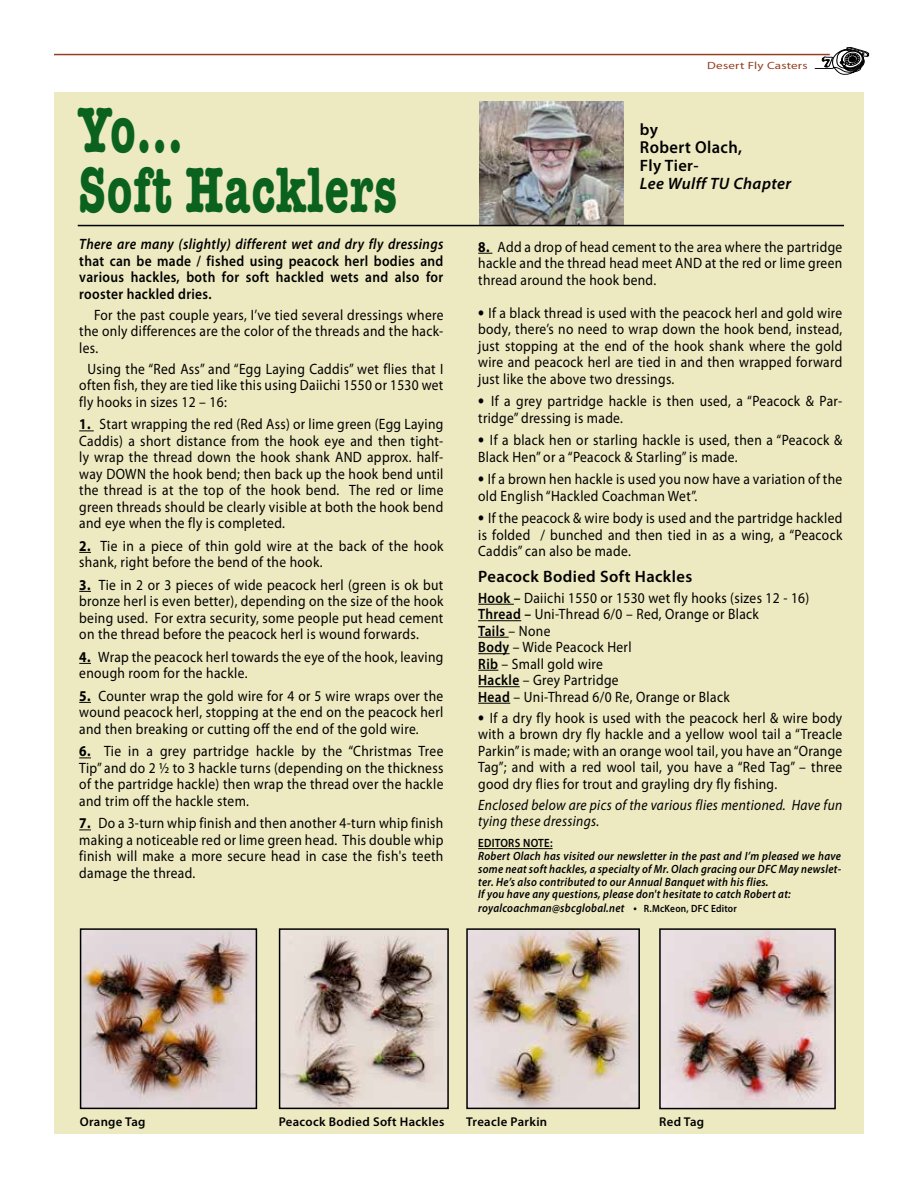
<style>
.page{position:relative;width:918px;height:1188px;background:#fff}
.page>*{position:absolute;margin:0;border:0;box-sizing:border-box;transform-origin:0 0}
.t1{font:700 66px/60px "American Typewriter";letter-spacing:.025em;color:#0a621e;scale:.68 1}
.t2{font:600 17.4px "Myriad Pro";letter-spacing:.025em;color:#000;scale:.95 1}
.t3{font:600 16.5px "Myriad Pro";letter-spacing:.025em;color:#000}
.t4{font:italic 600 16.5px "Myriad Pro";letter-spacing:.025em;color:#000}
.t5{font:15px/16.5px "Myriad Pro";letter-spacing:.025em;color:#000;text-align:justify;scale:.9 1}
.t6{font:600 15px/16.5px "Myriad Pro";letter-spacing:.025em;color:#000;text-align:justify;scale:.9 1}
.t7{font:italic 15px/16.5px "Myriad Pro";letter-spacing:.025em;color:#000;scale:.9 1}
.t8{font:italic 600 15px "Myriad Pro";letter-spacing:.025em;color:#000;scale:.9 1}
.t9{font:600 12.75px "Myriad Pro";letter-spacing:.025em;color:#000}
.t10{font:italic 600 12px/12.9px "Myriad Pro";letter-spacing:.025em;color:#000;scale:.9 1}
.t11{font:600 12px "Myriad Pro";letter-spacing:.025em;color:#000;scale:.9 1}
.t12{font:10.5px "Myriad Pro";letter-spacing:.015em;color:#933f22;scale:1.25 1}
.s1{font-weight:700}
.s2{font-weight:700;font-size:19.5px}
.s3{font-weight:600}
.s4{font-style:normal;font-size:10.5px}
</style>
<div class="page">
<div style="left:54px;top:93px;width:810px;height:1041px;background:#ede9c1"></div>
<svg style="left:814px;top:47px;width:55px;height:28px"></svg>
<hr style="left:54px;top:54px;width:776px;height:1px;background:#933f22">
<svg style="left:79px;top:431px;width:15px;height:1px"></svg>
<svg style="left:79px;top:552px;width:12px;height:1px"></svg>
<svg style="left:79px;top:591px;width:12px;height:1px"></svg>
<svg style="left:79px;top:663px;width:12px;height:1px"></svg>
<svg style="left:79px;top:702px;width:12px;height:1px"></svg>
<svg style="left:79px;top:758px;width:12px;height:1px"></svg>
<svg style="left:79px;top:830px;width:12px;height:1px"></svg>
<svg style="left:478px;top:253px;width:14px;height:1px"></svg>
<hr style="left:478px;top:604px;width:36px;height:1px;background:#000">
<hr style="left:478px;top:620px;width:43px;height:1px;background:#000">
<hr style="left:478px;top:637px;width:31px;height:1px;background:#000">
<hr style="left:478px;top:653px;width:32px;height:1px;background:#000">
<svg style="left:478px;top:670px;width:20px;height:1px"></svg>
<hr style="left:478px;top:686px;width:42px;height:1px;background:#000">
<hr style="left:478px;top:703px;width:32px;height:1px;background:#000">
<img style="left:469px;top:931px;width:168px;height:175px">
<div style="left:466px;top:928px;width:174px;height:181px;border:2px solid #000"></div>
<img style="left:662px;top:931px;width:171px;height:175px">
<div style="left:659px;top:928px;width:177px;height:181px;border:2px solid #000"></div>
<img style="left:282px;top:931px;width:164px;height:175px">
<div style="left:279px;top:928px;width:170px;height:181px;border:2px solid #000"></div>
<img style="left:83px;top:931px;width:171px;height:175px">
<div style="left:80px;top:928px;width:177px;height:181px;border:2px solid #000"></div>
<img style="left:480px;top:102px;width:143px;height:123px">
<hr style="left:78px;top:225px;width:766px;height:1px;background:#000">
<hr style="left:478px;top:848px;width:75px;height:1px;background:#000">
<h1 class="t1" style="left:79px;top:97px;width:469px">Yo...<br>Soft Hacklers</h1>
<p class="t8" style="left:79px;top:235px;width:406px">There are many (slightly) different wet and dry fly dressings</p>
<p class="t6" style="left:79px;top:252px;width:406px">that can be made / fished using peacock herl bodies and various hackles, both for soft hackled wets and also for rooster hackled dries.</p>
<p class="t5" style="left:79px;top:306px;width:406px;text-indent:15px">For the past couple years, I’ve tied several dressings where the only differences are the color of the threads and the hack&shy;les.</p>
<p class="t5" style="left:79px;top:360px;width:406px;text-indent:8px">Using the “Red Ass” and “Egg Laying Caddis” wet flies that I often fish, they are tied like this using Daiichi 1550 or 1530 wet fly hooks in sizes 12 – 16:</p>
<p class="t5" style="left:79px;top:416px;width:406px"><span class="s1">1.</span> Start wrapping the red (Red Ass) or lime green (Egg Laying Caddis) a short distance from the hook eye and then tight&shy;ly wrap the thread down the hook shank AND approx. half&shy;way DOWN the hook bend; then back up the hook bend until the thread is at the top of the hook bend. The red or lime green threads should be clearly visible at both the hook bend and eye when the fly is completed.</p>
<p class="t5" style="left:79px;top:537px;width:406px"><span class="s1">2.</span> Tie in a piece of thin gold wire at the back of the hook shank, right before the bend of the hook.</p>
<p class="t5" style="left:79px;top:576px;width:406px"><span class="s1">3.</span> Tie in 2 or 3 pieces of wide peacock herl (green is ok but bronze herl is even better), depending on the size of the hook being used. For extra security, some people put head cement on the thread before the peacock herl is wound forwards.</p>
<p class="t5" style="left:79px;top:648px;width:406px"><span class="s1">4.</span> Wrap the peacock herl towards the eye of the hook, leaving enough room for the hackle.</p>
<p class="t5" style="left:79px;top:687px;width:406px"><span class="s1">5.</span> Counter wrap the gold wire for 4 or 5 wire wraps over the wound peacock herl, stopping at the end on the peacock herl and then breaking or cutting off the end of the gold wire.</p>
<p class="t5" style="left:79px;top:743px;width:406px"><span class="s1">6.</span> Tie in a grey partridge hackle by the “Christmas Tree Tip” and do 2 ½ to 3 hackle turns (depending on the thickness of the partridge hackle) then wrap the thread over the hackle and trim off the hackle stem.</p>
<p class="t5" style="left:79px;top:815px;width:406px"><span class="s1">7.</span> Do a 3-turn whip finish and then another 4-turn whip finish making a noticeable red or lime green head. This double whip finish will make a more secure head in case the fish's teeth damage the thread.</p>
<p class="t12" style="left:707px;top:59px;width:82px">Desert Fly Casters</p>
<p class="t3" style="left:640px;top:119px;width:20px">by</p>
<p class="t2" style="left:640px;top:136px;width:109px">Robert Olach,</p>
<p class="t3" style="left:640px;top:155px;width:60px">Fly Tier-</p>
<p class="t4" style="left:640px;top:173px;width:153px">Lee Wulff TU Chapter</p>
<p class="t5" style="left:478px;top:238px;width:406px"><span class="s1">8.</span> Add a drop of head cement to the area where the partridge hackle and the thread head meet AND at the red or lime green thread around the hook bend.</p>
<p class="t5" style="left:478px;top:304px;width:406px"><span class="s2">•</span> If a black thread is used with the peacock herl and gold wire body, there’s no need to wrap down the hook bend, instead, just stopping at the end of the hook shank where the gold wire and peacock herl are tied in and then wrapped forward just like the above two dressings.</p>
<p class="t5" style="left:478px;top:393px;width:406px"><span class="s2">•</span> If a grey partridge hackle is then used, a “Peacock &amp; Par&shy;tridge” dressing is made.</p>
<p class="t5" style="left:478px;top:432px;width:406px"><span class="s2">•</span> If a black hen or starling hackle is used, then a “Peacock &amp;<br>Black Hen” or a “Peacock &amp; Starling” is made.</p>
<p class="t5" style="left:478px;top:471px;width:406px"><span class="s2">•</span> If a brown hen hackle is used you now have a variation of the old English “Hackled Coachman Wet”.</p>
<p class="t5" style="left:478px;top:510px;width:406px"><span class="s2">•</span> If the peacock &amp; wire body is used and the partridge hackled is folded / bunched and then tied in as a wing, a “Peacock Caddis” can also be made.</p>
<p class="t3" style="left:478px;top:566px;width:216px">Peacock Bodied Soft Hackles</p>
<p class="t5" style="left:478px;top:589px;width:369px;text-align:left"><span class="s3">Hook –</span> Daiichi 1550 or 1530 wet fly hooks (sizes 12 - 16)<br><span class="s3">Thread –</span> Uni-Thread 6/0 – Red, Orange or Black<br><span class="s3">Tails</span> – None<br><span class="s3">Body</span> – Wide Peacock Herl<br><span class="s3">Rib</span> – Small gold wire<br><span class="s3">Hackle</span> – Grey Partridge<br><span class="s3">Head</span> – Uni-Thread 6/0 Re, Orange or Black</p>
<p class="t5" style="left:478px;top:709px;width:406px"><span class="s2">•</span> If a dry fly hook is used with the peacock herl &amp; wire body with a brown dry fly hackle and a yellow wool tail a “Treacle Parkin” is made; with an orange wool tail, you have an “Orange Tag”; and with a red wool tail, you have a “Red Tag” – three good dry flies for trout and grayling dry fly fishing.</p>
<p class="t7" style="left:478px;top:796px;width:406px">Enclosed below are pics of the various flies mentioned. Have fun tying these dressings.</p>
<p class="t11" style="left:478px;top:836px;width:84px">EDITORS NOTE:</p>
<p class="t10" style="left:478px;top:849px;width:405px">Robert Olach has visited our newsletter in the past and I’m pleased we have some neat soft hackles, a specialty of Mr. Olach gracing our DFC May newslet&shy;ter. He’s also contributed to our Annual Banquet with his flies.<br>If you have any questions, please don't hesitate to catch Robert at: royalcoachman@sbcglobal.net • <span class="s4">R.McKeon, DFC Editor</span></p>
<p class="t9" style="left:80px;top:1114px;width:67px">Orange Tag</p>
<p class="t9" style="left:279px;top:1114px;width:167px">Peacock Bodied Soft Hackles</p>
<p class="t9" style="left:466px;top:1114px;width:82px">Treacle Parkin</p>
<p class="t9" style="left:659px;top:1114px;width:46px">Red Tag</p>
</div>
